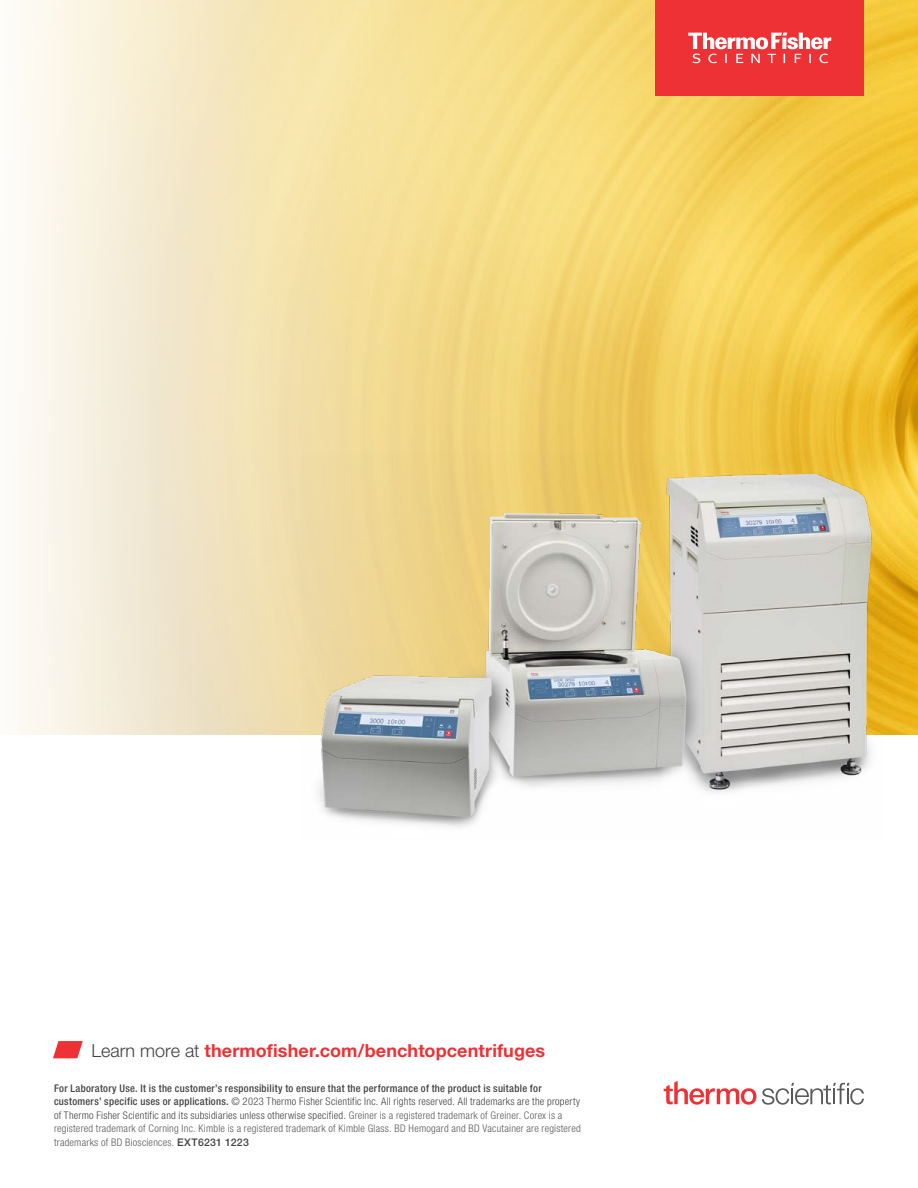
<style>
.page{position:relative;width:918px;height:1188px;background:#fff}
.page>*{position:absolute;margin:0;border:0;box-sizing:border-box;transform-origin:0 0}
.t1{font:700 18px "Helvetica Neue LTW1 G";letter-spacing:.005em;color:#ee3134}
.t2{font:300 condensed 10.5px/13.5px "Helvetica Neue LTW1 G";letter-spacing:.025em;color:#414042}
.t3{font:300 condensed 10.5px/13.5px "Helvetica Neue LT Std";letter-spacing:.02em;color:#58595b}
.s1{font-weight:300;color:#414042}
.s2{font-weight:500}
.s3{font-family:"Helvetica Neue LT Std";color:#58595b}
.s4{font-family:"Helvetica Neue LTW1 G";font-weight:500;font-stretch:normal;color:#414042}
</style>
<div class="page">
<img style="left:20px;top:0;width:898px;height:735px">
<svg style="left:53px;top:1041px;width:30px;height:17px"></svg>
<img style="left:303px;top:453px;width:579px;height:374px">
<div style="left:656px;top:0;width:208px;height:96px;background:#ee3134"></div>
<svg style="left:688px;top:33px;width:143px;height:30px"></svg>
<svg style="left:664px;top:1081px;width:200px;height:24px"></svg>
<h1 class="t1" style="left:92px;top:1040px;width:455px"><span class="s1">Learn more at</span> thermofisher.com/benchtopcentrifuges</h1>
<p class="t2" style="left:54px;top:1081px;width:528px"><span class="s2">For Laboratory Use. It is the customer’s responsibility to ensure that the performance of the product is suitable for customers’ specific uses or applications.</span> © 2023 Thermo Fisher Scientific Inc. All rights reserved. All trademarks are the property of Thermo Fisher Scientific and its subsidiaries unless otherwise specified. <span class="s3">Greiner is a registered trademark of Greiner. Corex is a</span></p>
<p class="t3" style="left:54px;top:1122px;width:528px">registered trademark of Corning Inc. Kimble is a registered trademark of Kimble Glass. BD Hemogard and BD Vacutainer are registered trademarks of BD Biosciences. <span class="s4">EXT6231 1223</span></p>
</div>
